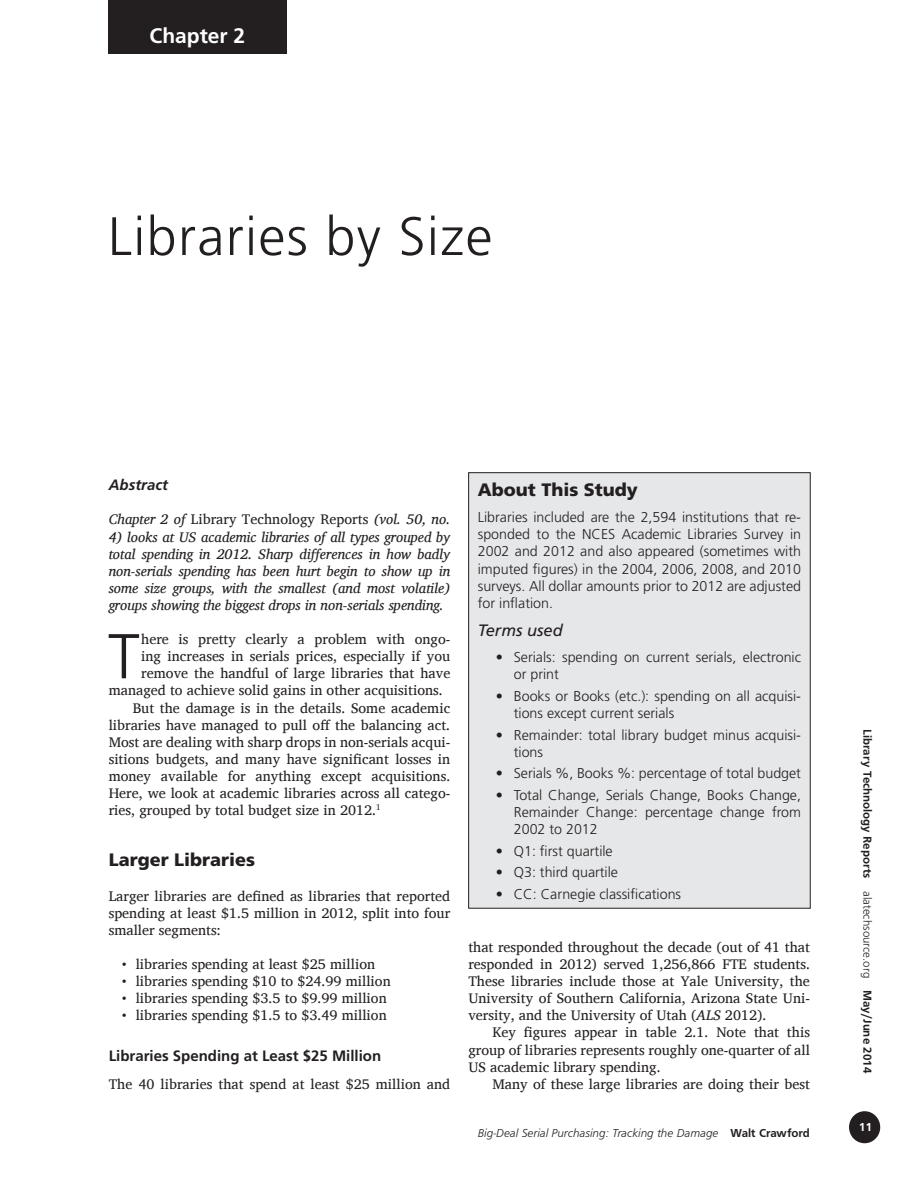
<style>
.page{position:relative;width:918px;height:1188px;background:#fff}
.page>*{position:absolute;margin:0;border:0;box-sizing:border-box;transform-origin:0 0}
.t1{font:300 63.3px "Frutiger";color:#231f20}
.t2{font:300 54px "Frutiger";letter-spacing:.025em;color:#231f20}
.t3{font:700 21px "Frutiger";color:#fff}
.t4{font:900 18px "Frutiger";color:#231f20}
.t5{font:italic 16.5px "Frutiger";color:#231f20}
.t6{font:700 15px "Frutiger";color:#231f20}
.t7{font:italic 700 15px "Frutiger";color:#231f20}
.t8{font:14.25px/17.1px "Charis SIL";color:#231f20;text-align:justify}
.t9{font:300 14.25px/17.1px "Frutiger";color:#231f20}
.t10{font:italic 14.25px/17.1px "Charis SIL";color:#231f20;text-align:justify}
.t11{font:12px "Frugal Sans Light Italic DTC";color:#231f20}
.t12{font:12px "Frugal Sans Bold DTC";color:#231f20}
.t13{font:12px "Frugal Sans Bold DTC";color:#fff}
.s1{font-style:italic}
.s2{font-family:"Frugal Sans Bold DTC"}
.s3{font-family:"Frugal Sans Light DTC"}
</style>
<div class="page">
<div style="left:108px;top:0;width:179px;height:54px;background:#231f20"></div>
<div style="left:850px;top:1112px;width:29px;height:31px;background:#231f20;border-radius:50%"></div>
<div style="left:849px;top:1111px;width:31px;height:32px;border:2px solid #231f20;border-radius:50%"></div>
<div style="left:469px;top:473px;width:341px;height:435px;background:#e6e7e9"></div>
<div style="left:468px;top:472px;width:342px;height:436px;border:1px solid #231f20"></div>
<h3 class="t3" style="left:150px;top:24px;width:97px">Chapter 2</h3>
<h2 class="t2" style="left:108px;top:206px;width:386px">Libraries by Size</h2>
<p class="t7" style="left:109px;top:476px;width:61px">Abstract</p>
<p class="t8" style="left:109px;top:511px;width:343px"><span class="s1">Chapter 2 of</span> Library Technology Reports <span class="s1">(vol. 50, no.</span></p>
<p class="t10" style="left:109px;top:528px;width:343px">4) looks at US academic libraries of all types grouped by total spending in 2012. Sharp differences in how badly non-serials spending has been hurt begin to show up in some size groups, with the smallest (and most volatile) groups showing the biggest drops in non-serials spending.</p>
<h1 class="t1" style="left:108px;top:621px;width:33px">T</h1>
<p class="t8" style="left:141px;top:631px;width:311px">here is pretty clearly a problem with ongo-</p>
<p class="t8" style="left:141px;top:648px;width:311px">ing increases in serials prices, especially if you</p>
<p class="t8" style="left:141px;top:665px;width:311px">remove the handful of large libraries that have</p>
<p class="t8" style="left:109px;top:682px;width:336px">managed to achieve solid gains in other acquisitions.</p>
<p class="t8" style="left:133px;top:699px;width:319px">But the damage is in the details. Some academic</p>
<p class="t8" style="left:109px;top:716px;width:343px">libraries have managed to pull off the balancing act.</p>
<p class="t8" style="left:109px;top:733px;width:343px">Most are dealing with sharp drops in non-serials acqui-</p>
<p class="t8" style="left:109px;top:750px;width:343px">sitions budgets, and many have significant losses in</p>
<p class="t8" style="left:109px;top:767px;width:343px">money available for anything except acquisitions.</p>
<p class="t8" style="left:109px;top:785px;width:343px">Here, we look at academic libraries across all catego-</p>
<p class="t8" style="left:109px;top:802px;width:274px">ries, grouped by total budget size in 2012.<sup>1</sup></p>
<p class="t4" style="left:109px;top:849px;width:148px">Larger Libraries</p>
<p class="t8" style="left:109px;top:887px;width:343px">Larger libraries are defined as libraries that reported spending at least $1.5 million in 2012, split into four smaller segments:</p>
<p class="t8" style="left:122px;top:956px;width:255px">• libraries spending at least $25 million</p>
<p class="t8" style="left:122px;top:973px;width:270px">• libraries spending $10 to $24.99 million</p>
<p class="t8" style="left:122px;top:990px;width:266px">• libraries spending $3.5 to $9.99 million</p>
<p class="t8" style="left:122px;top:1007px;width:266px">• libraries spending $1.5 to $3.49 million</p>
<p class="t6" style="left:109px;top:1047px;width:274px">Libraries Spending at Least $25 Million</p>
<p class="t8" style="left:109px;top:1075px;width:343px">The 40 libraries that spend at least $25 million and</p>
<p class="t4" style="left:478px;top:479px;width:162px">About This Study</p>
<p class="t9" style="left:478px;top:509px;width:325px;text-align:justify">Libraries included are the 2,594 institutions that re&shy;sponded to the NCES Academic Libraries Survey in 2002 and 2012 and also appeared (sometimes with imputed figures) in the 2004, 2006, 2008, and 2010 surveys. All dollar amounts prior to 2012 are adjusted for inflation.</p>
<p class="t5" style="left:478px;top:621px;width:86px">Terms used</p>
<p class="t9" style="left:514px;top:649px;width:289px;text-indent:-18px">• Serials: spending on current serials, electronic or print</p>
<p class="t9" style="left:514px;top:688px;width:289px;text-indent:-18px">• Books or Books (etc.): spending on all acquisi&shy;tions except current serials</p>
<p class="t9" style="left:514px;top:726px;width:289px;text-indent:-18px">• Remainder: total library budget minus acquisi&shy;tions</p>
<p class="t9" style="left:496px;top:765px;width:307px">• Serials %, Books %: percentage of total budget</p>
<p class="t9" style="left:514px;top:787px;width:289px;text-align:justify;text-indent:-18px">• Total Change, Serials Change, Books Change, Remainder Change: percentage change from 2002 to 2012</p>
<p class="t9" style="left:496px;top:843px;width:118px">• Q1: first quartile</p>
<p class="t9" style="left:496px;top:864px;width:124px">• Q3: third quartile</p>
<p class="t9" style="left:496px;top:886px;width:187px">• CC: Carnegie classifications</p>
<p class="t8" style="left:468px;top:938px;width:343px">that responded throughout the decade (out of 41 that responded in 2012) served 1,256,866 FTE students.<br>These libraries include those at Yale University, the University of Southern California, Arizona State Uni&shy;versity, and the University of Utah (<span class="s1">ALS</span> 2012).</p>
<p class="t8" style="left:468px;top:1024px;width:343px;text-indent:24px">Key figures appear in table 2.1. Note that this group of libraries represents roughly one-quarter of all US academic library spending.</p>
<p class="t8" style="left:492px;top:1075px;width:319px">Many of these large libraries are doing their best</p>
<p class="t11" style="left:478px;top:1126px;width:334px">Big-Deal Serial Purchasing: Tracking the Damage <span class="s2">Walt Crawford</span></p>
<p class="t12" style="left:874px;top:729px;width:345px;rotate:90deg">Library Technology Reports <span class="s3">alatechsource.org</span> May/June 2014</p>
<p class="t13" style="left:859px;top:1120px;width:14px">11</p>
</div>
